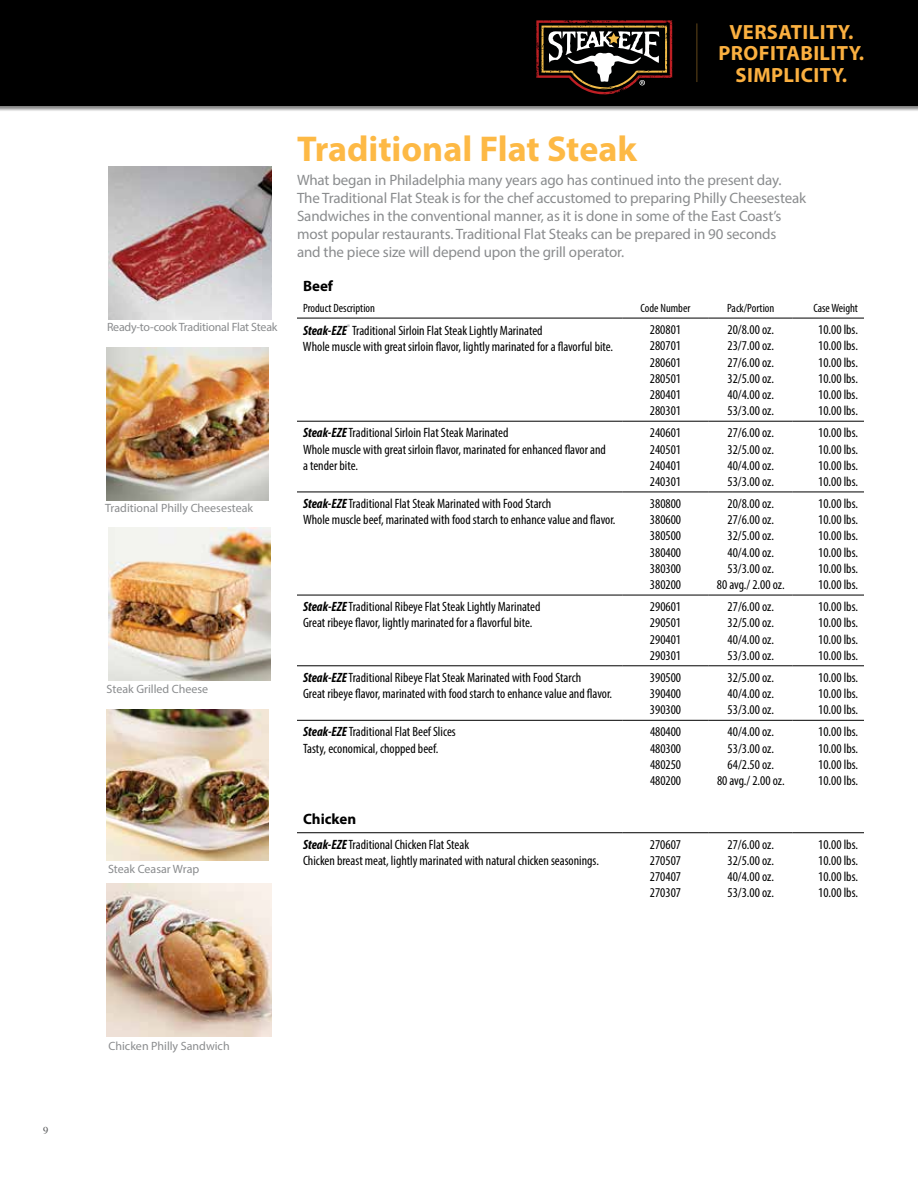
<style>
.page{position:relative;width:918px;height:1188px;background:#fff}
.page>*{position:absolute;margin:0;border:0;box-sizing:border-box;transform-origin:0 0}
.t1{font:700 36px "Myriad Pro";color:#fdb945}
.t2{font:700 20.7px/21.5px "Myriad Pro";letter-spacing:.02em;color:#fbb040;text-align:center}
.t3{font:15px/18px "Myriad Pro";letter-spacing:-.01em;color:#8a8c8e}
.t4{font:700 15px "Myriad Pro";color:#000}
.t5{font:condensed 13.5px/16.2px "Myriad Pro";color:#000;text-align:justify}
.t6{font:12px "Myriad Pro";color:#8a8c8e}
.t7{font:condensed 12px "Myriad Pro";color:#000}
.t8{font:12px "Myriad Pro";letter-spacing:-.02em;color:#8a8c8e}
.t9{font:10.5px "Times";color:#58595b}
.s1{font-weight:700;font-style:italic}
</style>
<div class="page">
<div style="left:0;top:0;width:918px;height:112px;background:#000;opacity:.5"></div>
<div style="left:0;top:0;width:918px;height:106px;background:#000"></div>
<svg style="left:536px;top:20px;width:136px;height:75px"></svg>
<hr style="left:696px;top:23px;width:1px;height:59px;background:#fdb945">
<img style="left:108px;top:528px;width:162px;height:153px">
<hr style="left:297px;top:318px;width:325px;height:1px;background:#000">
<hr style="left:622px;top:318px;width:87px;height:1px;background:#000">
<hr style="left:709px;top:318px;width:84px;height:1px;background:#000">
<hr style="left:793px;top:318px;width:71px;height:1px;background:#000">
<hr style="left:297px;top:421px;width:325px;height:1px;background:#000">
<hr style="left:622px;top:421px;width:87px;height:1px;background:#000">
<hr style="left:709px;top:421px;width:84px;height:1px;background:#000">
<hr style="left:793px;top:421px;width:71px;height:1px;background:#000">
<hr style="left:297px;top:492px;width:325px;height:1px;background:#000">
<hr style="left:622px;top:492px;width:87px;height:1px;background:#000">
<hr style="left:709px;top:492px;width:84px;height:1px;background:#000">
<hr style="left:793px;top:492px;width:71px;height:1px;background:#000">
<hr style="left:297px;top:595px;width:325px;height:1px;background:#000">
<hr style="left:622px;top:595px;width:87px;height:1px;background:#000">
<hr style="left:709px;top:595px;width:84px;height:1px;background:#000">
<hr style="left:793px;top:595px;width:71px;height:1px;background:#000">
<hr style="left:297px;top:666px;width:325px;height:1px;background:#000">
<hr style="left:622px;top:666px;width:87px;height:1px;background:#000">
<hr style="left:709px;top:666px;width:84px;height:1px;background:#000">
<hr style="left:793px;top:666px;width:71px;height:1px;background:#000">
<hr style="left:297px;top:720px;width:325px;height:1px;background:#000">
<hr style="left:622px;top:720px;width:87px;height:1px;background:#000">
<hr style="left:709px;top:720px;width:84px;height:1px;background:#000">
<hr style="left:793px;top:720px;width:71px;height:1px;background:#000">
<hr style="left:297px;top:832px;width:325px;height:1px;background:#000">
<hr style="left:622px;top:832px;width:87px;height:1px;background:#000">
<hr style="left:709px;top:832px;width:84px;height:1px;background:#000">
<hr style="left:793px;top:832px;width:71px;height:1px;background:#000">
<img style="left:107px;top:709px;width:162px;height:152px">
<img style="left:107px;top:883px;width:165px;height:153px">
<img style="left:107px;top:347px;width:162px;height:153px">
<img style="left:108px;top:166px;width:163px;height:153px">
<h2 class="t2" style="left:719px;top:20px;width:147px">VERSATILITY.<br>PROFITABILITY.<br>SIMPLICITY.</h2>
<p class="t8" style="left:107px;top:320px;width:172px">Ready-to-cook Traditional Flat Steak</p>
<p class="t6" style="left:105px;top:501px;width:149px">Traditional Philly Cheesesteak</p>
<p class="t6" style="left:107px;top:681px;width:103px">Steak Grilled Cheese</p>
<p class="t6" style="left:108px;top:861px;width:93px">Steak Ceasar Wrap</p>
<h1 class="t1" style="left:297px;top:125px;width:341px">Traditional Flat Steak</h1>
<p class="t3" style="left:297px;top:171px;width:511px">What began in Philadelphia many years ago has continued into the present day.<br>The Traditional Flat Steak is for the chef accustomed to preparing Philly Cheesesteak Sandwiches in the conventional manner, as it is done in some of the East Coast’s most popular restaurants. Traditional Flat Steaks can be prepared in 90 seconds<br>and the piece size will depend upon the grill operator.</p>
<p class="t4" style="left:303px;top:276px;width:32px">Beef</p>
<p class="t7" style="left:303px;top:301px;width:74px">Product Description</p>
<p class="t7" style="left:641px;top:301px;width:51px">Code Number</p>
<p class="t7" style="left:727px;top:301px;width:49px">Pack/Portion</p>
<p class="t7" style="left:813px;top:301px;width:46px">Case Weight</p>
<p class="t5" style="left:303px;top:322px;width:312px"><span class="s1">Steak-EZE</span><sup>®</sup> Traditional Sirloin Flat Steak Lightly Marinated<br>Whole muscle with great sirloin flavor, lightly marinated for a flavorful bite.</p>
<p class="t5" style="left:650px;top:321px;width:33px">280801<br>280701<br>280601<br>280501<br>280401<br>280301</p>
<p class="t5" style="left:728px;top:321px;width:48px">20/8.00 oz.<br>23/7.00 oz.<br>27/6.00 oz.<br>32/5.00 oz.<br>40/4.00 oz.<br>53/3.00 oz.</p>
<p class="t5" style="left:818px;top:321px;width:41px">10.00 lbs.<br>10.00 lbs.<br>10.00 lbs.<br>10.00 lbs.<br>10.00 lbs.<br>10.00 lbs.</p>
<p class="t5" style="left:303px;top:425px;width:305px;text-align:left"><span class="s1">Steak-EZE</span> Traditional Sirloin Flat Steak Marinated<br>Whole muscle with great sirloin flavor, marinated for enhanced flavor and a tender bite.</p>
<p class="t5" style="left:650px;top:425px;width:33px">240601<br>240501<br>240401<br>240301</p>
<p class="t5" style="left:728px;top:425px;width:48px">27/6.00 oz.<br>32/5.00 oz.<br>40/4.00 oz.<br>53/3.00 oz.</p>
<p class="t5" style="left:818px;top:425px;width:41px">10.00 lbs.<br>10.00 lbs.<br>10.00 lbs.<br>10.00 lbs.</p>
<p class="t5" style="left:303px;top:495px;width:314px"><span class="s1">Steak-EZE</span> Traditional Flat Steak Marinated with Food Starch<br>Whole muscle beef, marinated with food starch to enhance value and flavor.</p>
<p class="t5" style="left:650px;top:495px;width:33px">380800<br>380600<br>380500<br>380400<br>380300<br>380200</p>
<p class="t5" style="left:717px;top:495px;width:69px;text-align:center">20/8.00 oz.<br>27/6.00 oz.<br>32/5.00 oz.<br>40/4.00 oz.<br>53/3.00 oz.<br>80 avg./ 2.00 oz.</p>
<p class="t5" style="left:818px;top:495px;width:41px">10.00 lbs.<br>10.00 lbs.<br>10.00 lbs.<br>10.00 lbs.<br>10.00 lbs.<br>10.00 lbs.</p>
<p class="t5" style="left:303px;top:598px;width:239px"><span class="s1">Steak-EZE</span> Traditional Ribeye Flat Steak Lightly Marinated<br>Great ribeye flavor, lightly marinated for a flavorful bite.</p>
<p class="t5" style="left:650px;top:598px;width:33px">290601<br>290501<br>290401<br>290301</p>
<p class="t5" style="left:728px;top:598px;width:48px">27/6.00 oz.<br>32/5.00 oz.<br>40/4.00 oz.<br>53/3.00 oz.</p>
<p class="t5" style="left:818px;top:598px;width:41px">10.00 lbs.<br>10.00 lbs.<br>10.00 lbs.<br>10.00 lbs.</p>
<p class="t5" style="left:303px;top:669px;width:311px"><span class="s1">Steak-EZE</span> Traditional Ribeye Flat Steak Marinated with Food Starch<br>Great ribeye flavor, marinated with food starch to enhance value and flavor.</p>
<p class="t5" style="left:650px;top:669px;width:33px">390500<br>390400<br>390300</p>
<p class="t5" style="left:728px;top:669px;width:48px">32/5.00 oz.<br>40/4.00 oz.<br>53/3.00 oz.</p>
<p class="t5" style="left:818px;top:669px;width:41px">10.00 lbs.<br>10.00 lbs.<br>10.00 lbs.</p>
<p class="t5" style="left:303px;top:724px;width:154px"><span class="s1">Steak-EZE</span> Traditional Flat Beef Slices<br>Tasty, economical, chopped beef.</p>
<p class="t5" style="left:650px;top:724px;width:33px">480400<br>480300<br>480250<br>480200</p>
<p class="t5" style="left:717px;top:724px;width:69px;text-align:center">40/4.00 oz.<br>53/3.00 oz.<br>64/2.50 oz.<br>80 avg./ 2.00 oz.</p>
<p class="t5" style="left:818px;top:724px;width:41px">10.00 lbs.<br>10.00 lbs.<br>10.00 lbs.<br>10.00 lbs.</p>
<p class="t4" style="left:303px;top:810px;width:55px">Chicken</p>
<p class="t5" style="left:303px;top:836px;width:297px"><span class="s1">Steak-EZE</span> Traditional Chicken Flat Steak<br>Chicken breast meat, lightly marinated with natural chicken seasonings.</p>
<p class="t5" style="left:650px;top:836px;width:33px">270607<br>270507<br>270407<br>270307</p>
<p class="t5" style="left:728px;top:836px;width:48px">27/6.00 oz.<br>32/5.00 oz.<br>40/4.00 oz.<br>53/3.00 oz.</p>
<p class="t5" style="left:818px;top:836px;width:41px">10.00 lbs.<br>10.00 lbs.<br>10.00 lbs.<br>10.00 lbs.</p>
<p class="t9" style="left:43px;top:1121px;width:7px">9</p>
<p class="t6" style="left:109px;top:1038px;width:123px">Chicken Philly Sandwich</p>
</div>
